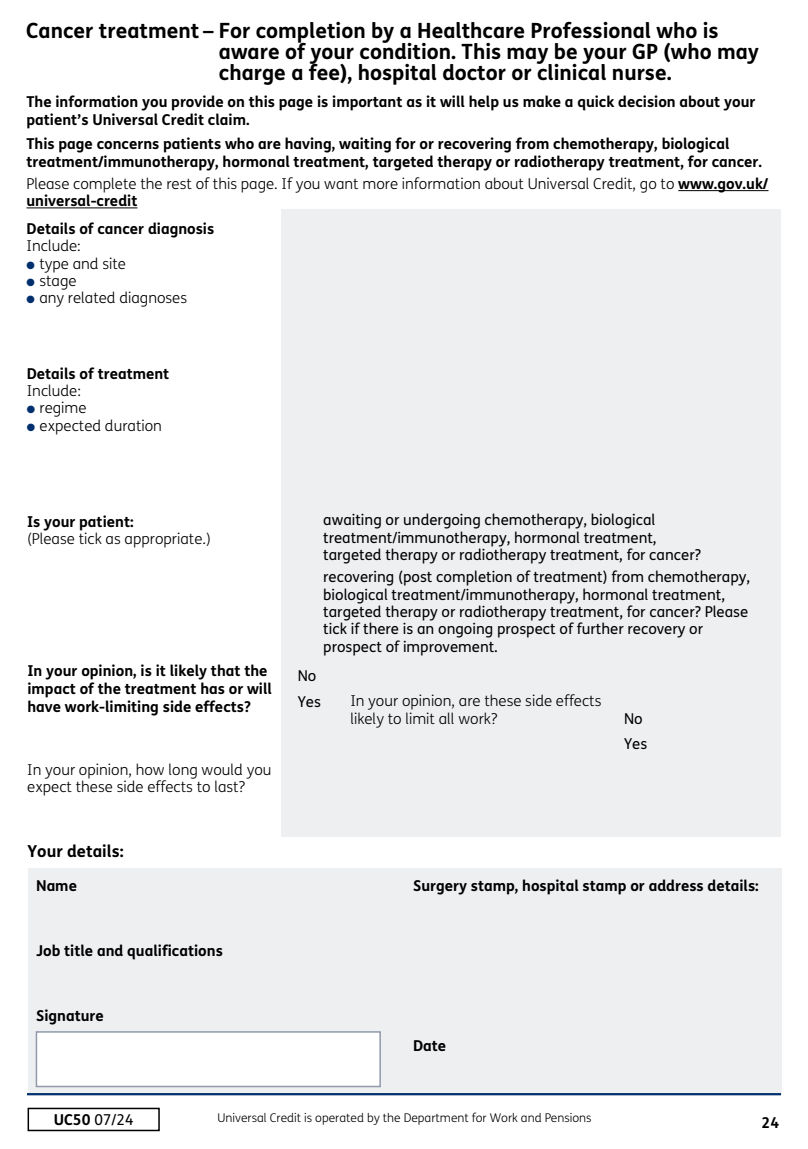
<style>
.page{position:relative;width:808px;height:1149px;background:#fff}
.page>*{position:absolute;margin:0;border:0;box-sizing:border-box;transform-origin:0 0}
.t1{font:700 21px/21px "FS Me";color:#000}
.t2{font:700 16.5px "FS Me";color:#000}
.t3{font:700 15px/18px "FS Me";color:#000}
.t4{font:15px/17.2px "FS Me";color:#000}
.t5{font:300 15px/17.2px "FS Me";color:#000}
.t6{font:300 12px "FS Me";color:#000}
.s1{font-weight:700}
.s2{color:#002f6d}
</style>
<div class="page">
<div style="left:281px;top:209px;width:500px;height:627px;background:#edeff1"></div>
<div style="left:28px;top:867px;width:753px;height:227px;background:#edeff1"></div>
<hr style="left:27px;top:1092px;width:754px;height:2px;background:#002f6d">
<hr style="left:678px;top:190px;width:90px;height:1px;background:#000">
<hr style="left:26px;top:207px;width:111px;height:1px;background:#000">
<div style="left:36px;top:1030px;width:345px;height:56px;background:#fff;border:2px solid #9199ab"></div>
<div style="left:28px;top:1107px;width:132px;height:23px;border:2px solid #000"></div>
<h1 class="t1" style="left:219px;top:19px;width:542px;text-indent:-193px">Cancer treatment – For completion by a Healthcare Professional who is aware of your condition. This may be your GP (who may charge a fee), hospital doctor or clinical nurse.</h1>
<p class="t3" style="left:26px;top:91px;width:730px">The information you provide on this page is important as it will help us make a quick decision about your patient’s Universal Credit claim.</p>
<p class="t3" style="left:26px;top:134px;width:737px">This page concerns patients who are having, waiting for or recovering from chemotherapy, biological treatment/immunotherapy, hormonal treatment, targeted therapy or radiotherapy treatment, for cancer.</p>
<p class="t5" style="left:26px;top:175px;width:743px">Please complete the rest of this page. If you want more information about Universal Credit, go to <span class="s1">www.gov.uk/ universal-credit</span></p>
<p class="t3" style="left:27px;top:219px;width:189px">Details of cancer diagnosis</p>
<p class="t5" style="left:27px;top:237px;width:56px">Include:</p>
<p class="t5" style="left:27px;top:254px;width:101px"><span class="s2">●</span> type and site</p>
<p class="t5" style="left:27px;top:271px;width:51px"><span class="s2">●</span> stage</p>
<p class="t5" style="left:27px;top:289px;width:162px"><span class="s2">●</span> any related diagnoses</p>
<p class="t3" style="left:27px;top:363px;width:144px">Details of treatment</p>
<p class="t5" style="left:27px;top:381px;width:56px">Include:</p>
<p class="t5" style="left:27px;top:399px;width:61px"><span class="s2">●</span> regime</p>
<p class="t5" style="left:27px;top:416px;width:137px"><span class="s2">●</span> expected duration</p>
<p class="t3" style="left:27px;top:511px;width:108px">Is your patient:</p>
<p class="t5" style="left:27px;top:529px;width:186px">(Please tick as appropriate.)</p>
<p class="t4" style="left:323px;top:511px;width:379px">awaiting or undergoing chemotherapy, biological treatment/immunotherapy, hormonal treatment, targeted therapy or radiotherapy treatment, for cancer?</p>
<p class="t4" style="left:323px;top:568px;width:428px">recovering (post completion of treatment) from chemotherapy, biological treatment/immunotherapy, hormonal treatment, targeted therapy or radiotherapy treatment, for cancer? Please tick if there is an ongoing prospect of further recovery or prospect of improvement.</p>
<p class="t3" style="left:27px;top:661px;width:246px">In your opinion, is it likely that the impact of the treatment has or will have work-limiting side effects?</p>
<p class="t4" style="left:298px;top:663px;width:25px;line-height:25.3px">No<br>Yes</p>
<p class="t5" style="left:27px;top:760px;width:246px">In your opinion, how long would you expect these side effects to last?</p>
<p class="t2" style="left:28px;top:837px;width:98px">Your details:</p>
<p class="t3" style="left:36px;top:875px;width:42px">Name</p>
<p class="t3" style="left:36px;top:941px;width:188px">Job title and qualifications</p>
<p class="t3" style="left:36px;top:1005px;width:69px">Signature</p>
<p class="t5" style="left:350px;top:691px;width:253px">In your opinion, are these side effects likely to limit all work?</p>
<p class="t4" style="left:624px;top:705px;width:25px;line-height:25.3px">No<br>Yes</p>
<p class="t3" style="left:413px;top:875px;width:347px">Surgery stamp, hospital stamp or address details:</p>
<p class="t3" style="left:413px;top:1035px;width:35px">Date</p>
<p class="t6" style="left:217px;top:1108px;width:376px">Universal Credit is operated by the Department for Work and Pensions</p>
<p class="t4" style="left:54px;top:1110px;width:81px"><span class="s1">UC50</span> 07/24</p>
<p class="t3" style="left:761px;top:1112px;width:19px">24</p>
</div>
